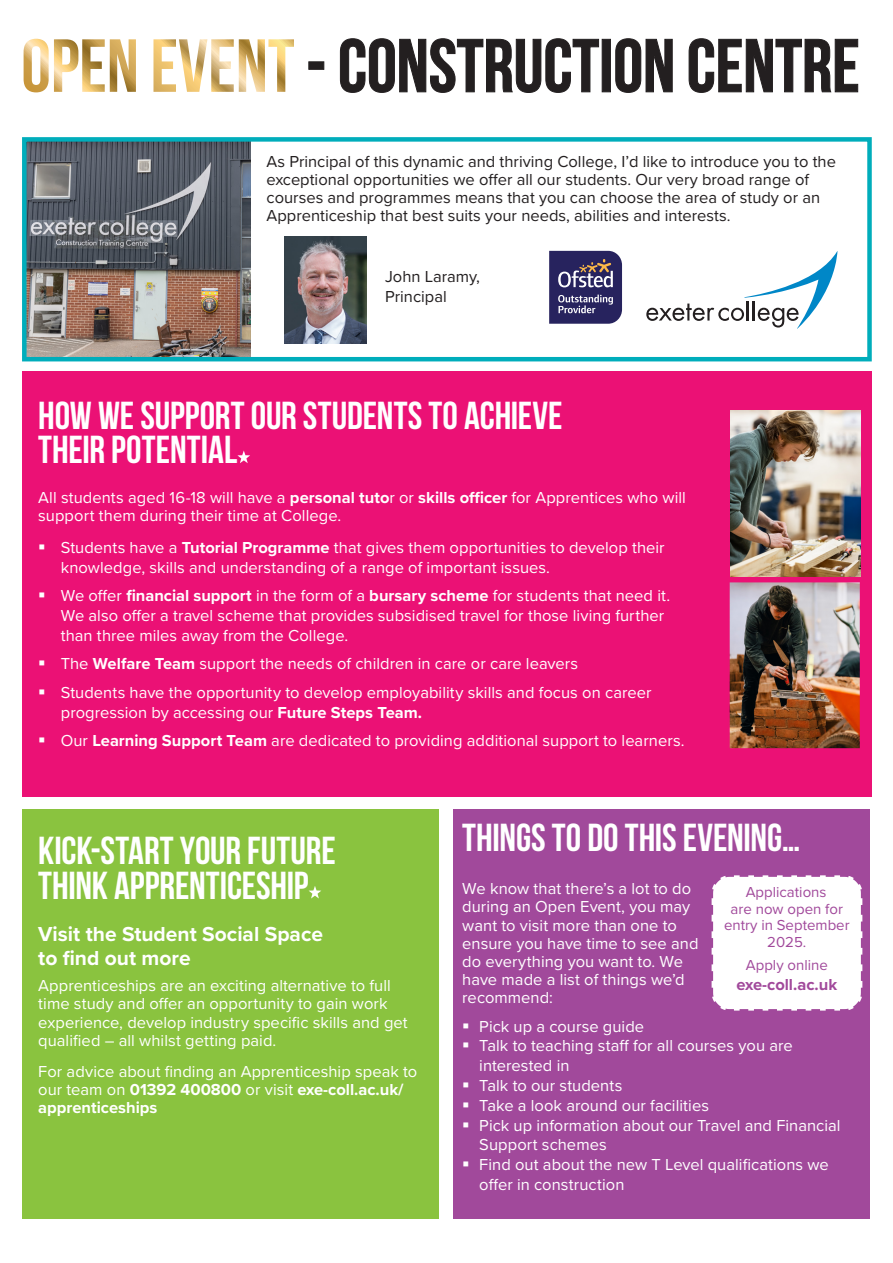
<style>
.page{position:relative;width:893px;height:1263px;background:#fff}
.page>*{position:absolute;margin:0;border:0;box-sizing:border-box;transform-origin:0 0}
.t1{font:700 39px "Bebas Neue";letter-spacing:-.005em;color:#fff}
.t2{font:700 21px "Proxima Nova";color:#fff}
.t3{font:16.5px/18.1px "Proxima Nova";letter-spacing:.005em;color:#fff}
.t4{font:16.5px/18.1px "Proxima Nova";color:#231f20}
.t5{font:700 16.5px "Proxima Nova";color:#a1499b}
.t6{font:15px/16.5px "Proxima Nova";color:#a1499b;text-align:center}
.s1{font-weight:700}
</style>
<div class="page">
<svg style="left:309px;top:38px;width:549px;height:55px"></svg>
<svg style="left:24px;top:39px;width:270px;height:53px"></svg>
<div style="left:22px;top:809px;width:417px;height:410px;background:#8ac33f"></div>
<div style="left:454px;top:809px;width:416px;height:410px;background:#a1499b"></div>
<div style="left:22px;top:371px;width:850px;height:425px;background:#eb1175"></div>
<img style="left:27px;top:142px;width:224px;height:214px">
<div style="left:22px;top:137px;width:850px;height:224px;border:4px solid #00adbb"></div>
<img style="left:285px;top:237px;width:82px;height:106px">
<svg style="left:309px;top:886px;width:12px;height:12px"></svg>
<div style="left:711px;top:875px;width:152px;height:136px;background:#fff"></div>
<svg style="left:646px;top:251px;width:191px;height:78px"></svg>
<svg style="left:549px;top:251px;width:73px;height:73px;background:#494473"></svg>
<svg style="left:237px;top:450px;width:13px;height:13px"></svg>
<img style="left:730px;top:411px;width:130px;height:165px">
<img style="left:730px;top:582px;width:130px;height:166px">
<p class="t4" style="left:267px;top:152px;width:571px">As Principal of this dynamic and thriving College, I’d like to introduce you to the exceptional opportunities we offer all our students. Our very broad range of courses and programmes means that you can choose the area of study or an Apprenticeship that best suits your needs, abilities and interests.</p>
<p class="t4" style="left:385px;top:267px;width:97px">John Laramy,</p>
<p class="t4" style="left:385px;top:287px;width:63px">Principal</p>
<p class="t1" style="left:38px;top:394px;width:526px">HOW WE SUPPORT OUR STUDENTS TO ACHIEVE</p>
<p class="t1" style="left:38px;top:428px;width:201px">THEIR POTENTIAL</p>
<p class="t3" style="left:38px;top:487px;width:649px">All students aged 16-18 will have a <span class="s1">personal tuto</span>r or <span class="s1">skills officer</span> for Apprentices who will support them during their time at College.</p>
<p class="t3" style="left:61px;top:537px;width:605px;line-height:19.8px">Students have a <span class="s1">Tutorial Programme</span> that gives them opportunities to develop their knowledge, skills and understanding of a range of important issues.</p>
<p class="t3" style="left:61px;top:585px;width:611px;line-height:19.8px">We offer <span class="s1">financial support</span> in the form of a <span class="s1">bursary scheme</span> for students that need it.<br>We also offer a travel scheme that provides subsidised travel for those living further than three miles away from the College.</p>
<p class="t3" style="left:61px;top:654px;width:519px">The <span class="s1">Welfare Team</span> support the needs of children in care or care leavers</p>
<p class="t3" style="left:61px;top:682px;width:592px;line-height:19.8px">Students have the opportunity to develop employability skills and focus on career progression by accessing our <span class="s1">Future Steps Team.</span></p>
<p class="t3" style="left:61px;top:730px;width:625px">Our <span class="s1">Learning Support Team</span> are dedicated to providing additional support to learners.</p>
<p class="t1" style="left:38px;top:829px;width:299px">KICK-START YOUR FUTURE</p>
<p class="t1" style="left:38px;top:864px;width:272px">THINK APPRENTICESHIP</p>
<p class="t2" style="left:38px;top:919px;width:286px">Visit the Student Social Space</p>
<p class="t2" style="left:38px;top:942px;width:154px">to find out more</p>
<p class="t3" style="left:38px;top:976px;width:371px">Apprenticeships are an exciting alternative to full time study and offer an opportunity to gain work experience, develop industry specific skills and get qualified – all whilst getting paid.</p>
<p class="t3" style="left:38px;top:1061px;width:381px">For advice about finding an Apprenticeship speak to our team on <span class="s1">01392 400800</span> or visit <span class="s1">exe-coll.ac.uk/ apprenticeships</span></p>
<p class="t1" style="left:462px;top:816px;width:340px">THINGS TO DO THIS EVENING…</p>
<p class="t3" style="left:462px;top:879px;width:238px">We know that there’s a lot to do during an Open Event, you may want to visit more than one to ensure you have time to see and do everything you want to. We have made a list of things we’d recommend:</p>
<p class="t3" style="left:479px;top:1016px;width:166px">Pick up a course guide</p>
<p class="t3" style="left:479px;top:1035px;width:315px;line-height:19.8px">Talk to teaching staff for all courses you are interested in</p>
<p class="t3" style="left:479px;top:1075px;width:145px">Talk to our students</p>
<p class="t3" style="left:479px;top:1095px;width:231px">Take a look around our facilities</p>
<p class="t3" style="left:479px;top:1114px;width:363px;line-height:19.8px">Pick up information about our Travel and Financial<br>Support schemes</p>
<p class="t3" style="left:479px;top:1154px;width:351px;line-height:19.8px">Find out about the new T Level qualifications we offer in construction</p>
<p class="t6" style="left:724px;top:883px;width:127px">Applications<br>are now open for entry in September<br>2025.</p>
<p class="t6" style="left:746px;top:956px;width:83px">Apply online</p>
<p class="t5" style="left:736px;top:972px;width:102px">exe-coll.ac.uk</p>
</div>
